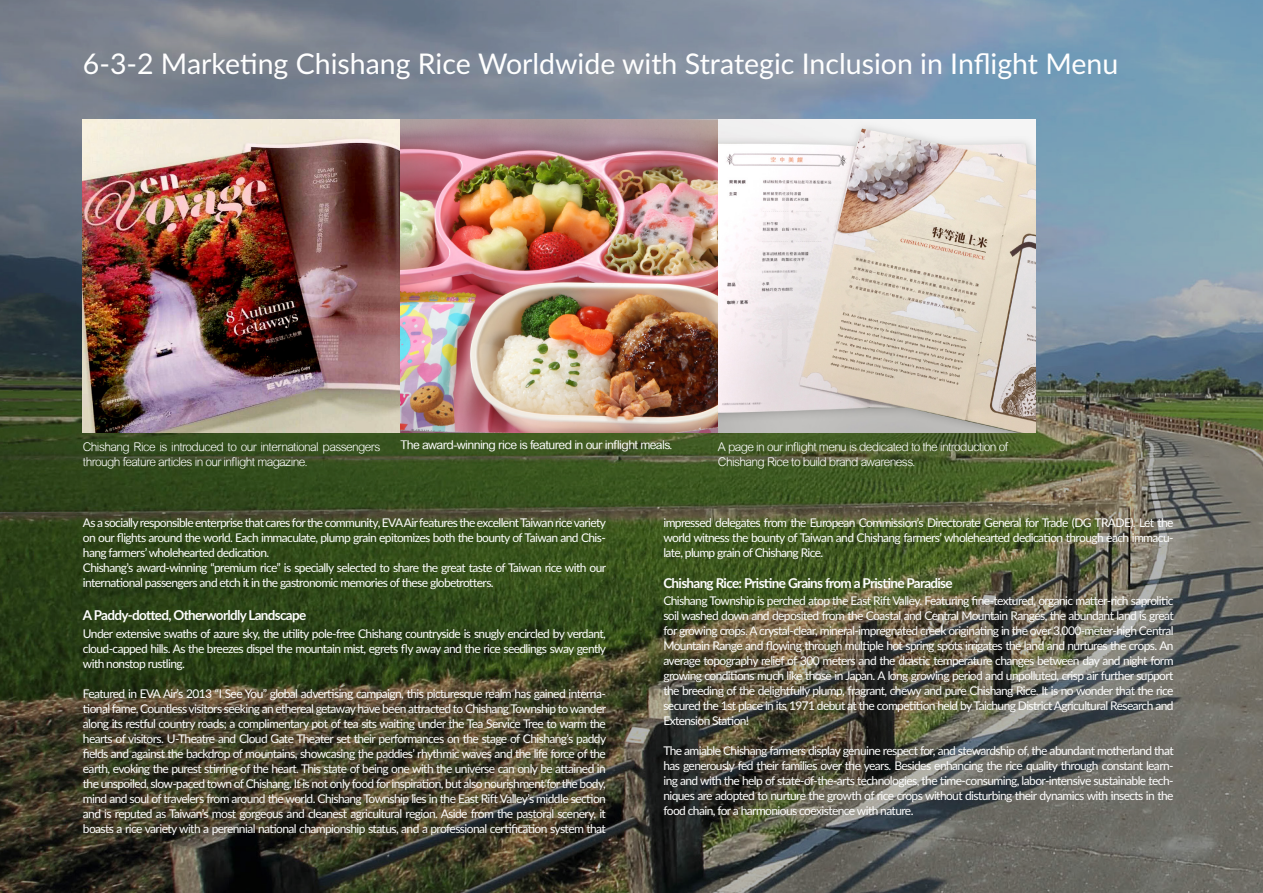
<style>
.page{position:relative;width:1263px;height:893px;background:#fff}
.page>*{position:absolute;margin:0;border:0;box-sizing:border-box;transform-origin:0 0}
.t1{font:28.5px "Lato";color:#fff}
.t2{font:700 13.5px "Lato";letter-spacing:-.05em;color:#fff}
.t3{font:12px/15px "Lato";letter-spacing:-.05em;color:#fff;text-align:justify}
.t4{font:300 12px/15px "Arial Rounded MT";letter-spacing:-.05em;color:#fff}
.t5{font:12px "Arial Rounded MT";letter-spacing:-.05em;color:#fff}
</style>
<div class="page">
<img style="left:0;top:0;width:1263px;height:893px">
<img style="left:83px;top:119px;width:952px;height:313px">
<h1 class="t1" style="left:83px;top:43px;width:1037px">6-3-2 Marketing Chishang Rice Worldwide with Strategic Inclusion in Inflight Menu</h1>
<p class="t5" style="left:400px;top:437px;width:274px">The award-winning rice is featured in our inflight meals.</p>
<p class="t4" style="left:83px;top:439px;width:299px">Chishang Rice is introduced to our international passengers through feature articles in our inflight magazine.</p>
<p class="t4" style="left:718px;top:439px;width:292px">A page in our inflight menu is dedicated to the introduction of<br>Chishang Rice to build brand awareness.</p>
<p class="t3" style="left:83px;top:514px;width:525px;text-align:left">As a socially responsible enterprise that cares for the community, EVA Air features the excellent Taiwan rice variety on our flights around the world. Each immaculate, plump grain epitomizes both the bounty of Taiwan and Chis&shy;hang farmers’ wholehearted dedication.<br>Chishang’s award-winning “premium rice” is specially selected to share the great taste of Taiwan rice with our international passengers and etch it in the gastronomic memories of these globetrotters.</p>
<p class="t2" style="left:83px;top:605px;width:225px">A Paddy-dotted, Otherworldly Landscape</p>
<p class="t3" style="left:83px;top:625px;width:525px">Under extensive swaths of azure sky, the utility pole-free Chishang countryside is snugly encircled by verdant, cloud-capped hills. As the breezes dispel the mountain mist, egrets fly away and the rice seedlings sway gently with nonstop rustling.</p>
<p class="t3" style="left:83px;top:685px;width:525px">Featured in EVA Air’s 2013 “I See You” global advertising campaign, this picturesque realm has gained interna&shy;tional fame. Countless visitors seeking an ethereal getaway have been attracted to Chishang Township to wander along its restful country roads; a complimentary pot of tea sits waiting under the Tea Service Tree to warm the hearts of visitors. U-Theatre and Cloud Gate Theater set their performances on the stage of Chishang’s paddy fields and against the backdrop of mountains, showcasing the paddies’ rhythmic waves and the life force of the earth, evoking the purest stirring of the heart. This state of being one with the universe can only be attained in the unspoiled, slow-paced town of Chishang. It is not only food for inspiration, but also nourishment for the body, mind and soul of travelers from around the world. Chishang Township lies in the East Rift Valley’s middle section and is reputed as Taiwan’s most gorgeous and cleanest agricultural region. Aside from the pastoral scenery, it boasts a rice variety with a perennial national championship status, and a professional certification system that</p>
<p class="t3" style="left:663px;top:514px;width:512px">impressed delegates from the European Commission’s Directorate General for Trade (DG TRADE). Let the world witness the bounty of Taiwan and Chishang farmers’ wholehearted dedication through each immacu&shy;late, plump grain of Chishang Rice.</p>
<p class="t2" style="left:663px;top:573px;width:291px">Chishang Rice: Pristine Grains from a Pristine Paradise</p>
<p class="t3" style="left:663px;top:592px;width:512px">Chishang Township is perched atop the East Rift Valley. Featuring fine-textured, organic matter-rich saprolitic soil washed down and deposited from the Coastal and Central Mountain Ranges, the abundant land is great for growing crops. A crystal-clear, mineral-impregnated creek originating in the over 3,000-meter-high Central Mountain Range and flowing through multiple hot spring spots irrigates the land and nurtures the crops. An average topography relief of 300 meters and the drastic temperature changes between day and night form growing conditions much like those in Japan. A long growing period and unpolluted, crisp air further support the breeding of the delightfully plump, fragrant, chewy and pure Chishang Rice. It is no wonder that the rice secured the 1st place in its 1971 debut at the competition held by Taichung District Agricultural Research and Extension Station!</p>
<p class="t3" style="left:663px;top:742px;width:512px">The amiable Chishang farmers display genuine respect for, and stewardship of, the abundant motherland that has generously fed their families over the years. Besides enhancing the rice quality through constant learn&shy;ing and with the help of state-of-the-arts technologies, the time-consuming, labor-intensive sustainable tech&shy;niques are adopted to nurture the growth of rice crops without disturbing their dynamics with insects in the food chain, for a harmonious coexistence with nature.</p>
</div>
